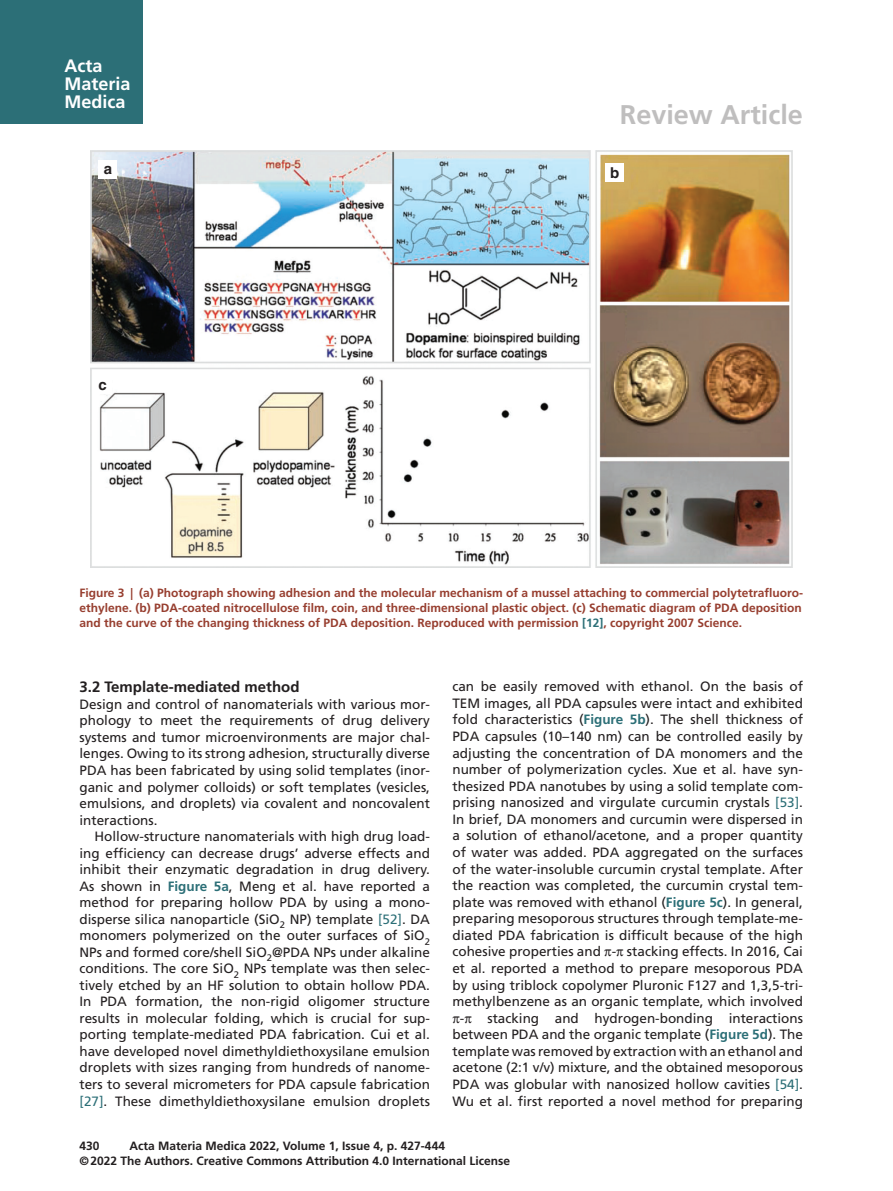
<style>
.page{position:relative;width:893px;height:1191px;background:#fff}
.page>*{position:absolute;margin:0;border:0;box-sizing:border-box;transform-origin:0 0}
.t1{font:700 27px "Frutiger";color:#bfbebe}
.t2{font:700 18px/18px "Frutiger";color:#fff}
.t3{font:700 15px "Frutiger";color:#231f20}
.t4{font:700 15px "Helvetica";color:#231f20}
.t5{font:13.5px/16.5px "Frutiger";color:#231f20;text-align:justify}
.t6{font:700 12px/15px "Frutiger";color:#973e2f;text-align:justify}
.t7{font:700 12px/15px "Frutiger";color:#231f20}
.s1{color:#2c6f77}
.s2{font-weight:700;color:#2c6f77}
</style>
<div class="page">
<div style="left:0;top:0;width:143px;height:124px;background:#2c6f77"></div>
<img style="left:90px;top:150px;width:702px;height:417px">
<div style="left:99px;top:160px;width:18px;height:18px;background:#fff"></div>
<div style="left:94px;top:376px;width:18px;height:18px;background:#fff"></div>
<div style="left:606px;top:164px;width:18px;height:18px;background:#fff"></div>
<h2 class="t2" style="left:64px;top:57px;width:68px">Acta<br>Materia<br>Medica</h2>
<p class="t4" style="left:104px;top:159px;width:10px">a</p>
<p class="t4" style="left:98px;top:375px;width:10px">c</p>
<h1 class="t1" style="left:620px;top:99px;width:185px">Review Article</h1>
<p class="t4" style="left:610px;top:163px;width:11px">b</p>
<p class="t6" style="left:80px;top:585px;width:725px">Figure 3 | (a) Photograph showing adhesion and the molecular mechanism of a mussel attaching to commercial polytetrafluoro&shy;ethylene. (b) PDA-coated nitrocellulose film, coin, and three-dimensional plastic object. (c) Schematic diagram of PDA deposition and the curve of the changing thickness of PDA deposition. Reproduced with permission <span class="s1">[12]</span>, copyright 2007 Science.</p>
<p class="t3" style="left:80px;top:678px;width:222px">3.2 Template-mediated method</p>
<p class="t5" style="left:80px;top:696px;width:352px">Design and control of nanomaterials with various mor&shy;phology to meet the requirements of drug delivery systems and tumor microenvironments are major chal&shy;lenges. Owing to its strong adhesion, structurally diverse PDA has been fabricated by using solid templates (inor&shy;ganic and polymer colloids) or soft templates (vesicles, emulsions, and droplets) via covalent and noncovalent interactions.</p>
<p class="t5" style="left:79px;top:828px;width:352px;text-indent:15px">Hollow-structure nanomaterials with high drug load&shy;ing efficiency can decrease drugs’ adverse effects and inhibit their enzymatic degradation in drug delivery.<br>As shown in <span class="s2">Figure 5a</span>, Meng et al. have reported a method for preparing hollow PDA by using a mono&shy;disperse silica nanoparticle (SiO<sub>2</sub> NP) template <span class="s1">[52]</span>. DA monomers polymerized on the outer surfaces of SiO<sub>2<br></sub>NPs and formed core/shell SiO<sub>2</sub>@PDA NPs under alkaline conditions. The core SiO<sub>2</sub> NPs template was then selec&shy;tively etched by an HF solution to obtain hollow PDA.<br>In PDA formation, the non-rigid oligomer structure results in molecular folding, which is crucial for sup&shy;porting template-mediated PDA fabrication. Cui et al. have developed novel dimethyldiethoxysilane emulsion droplets with sizes ranging from hundreds of nanome&shy;ters to several micrometers for PDA capsule fabrication <span class="s1">[27]</span>. These dimethyldiethoxysilane emulsion droplets</p>
<p class="t5" style="left:452px;top:678px;width:352px">can be easily removed with ethanol. On the basis of TEM images, all PDA capsules were intact and exhibited fold characteristics (<span class="s2">Figure 5b</span>). The shell thickness of PDA capsules (10–140 nm) can be controlled easily by adjusting the concentration of DA monomers and the number of polymerization cycles. Xue et al. have syn&shy;thesized PDA nanotubes by using a solid template com&shy;prising nanosized and virgulate curcumin crystals <span class="s1">[53]</span>.<br>In brief, DA monomers and curcumin were dispersed in a solution of ethanol/acetone, and a proper quantity of water was added. PDA aggregated on the surfaces of the water-insoluble curcumin crystal template. After the reaction was completed, the curcumin crystal tem&shy;plate was removed with ethanol (<span class="s2">Figure 5c</span>). In general, preparing mesoporous structures through template-me&shy;diated PDA fabrication is difficult because of the high cohesive properties and - stacking effects. In 2016, Cai et al. reported a method to prepare mesoporous PDA by using triblock copolymer Pluronic F127 and 1,3,5-tri&shy;methylbenzene as an organic template, which involved</p>
<p class="t5" style="left:452px;top:1009px;width:352px;text-align:center">- stacking and hydrogen-bonding interactions between PDA and the organic template (<span class="s2">Figure 5d</span>). The template was removed by extraction with an ethanol and acetone (2:1 v/v) mixture, and the obtained mesoporous PDA was globular with nanosized hollow cavities <span class="s1">[54]</span>.<br>Wu et al. first reported a novel method for preparing</p>
<p class="t7" style="left:80px;top:1138px;width:432px;text-indent:50px">Acta Materia Medica 2022, Volume 1, Issue 4, p. 427-444<br>©2022 The Authors. Creative Commons Attribution 4.0 International License</p>
<p class="t7" style="left:80px;top:1138px;width:22px">430</p>
</div>
